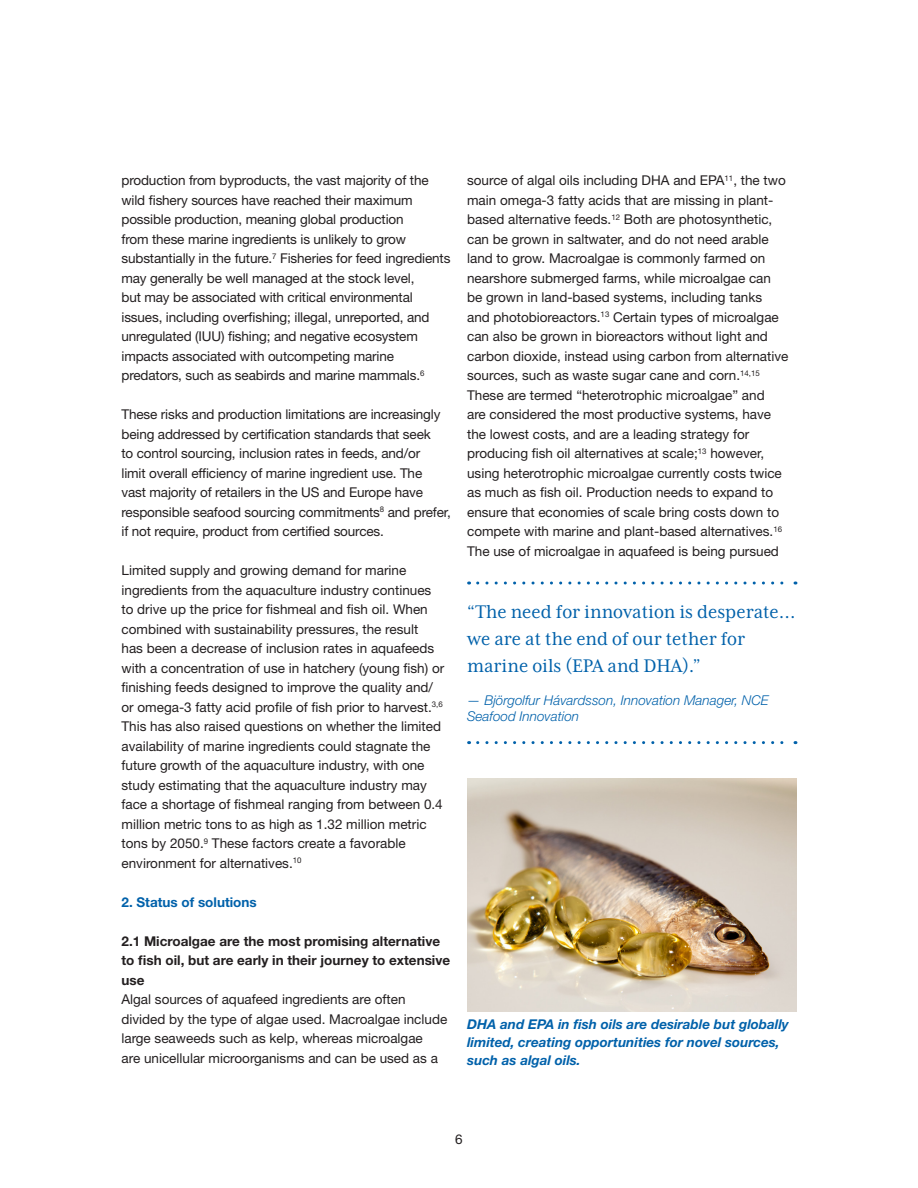
<style>
.page{position:relative;width:918px;height:1188px;background:#fff}
.page>*{position:absolute;margin:0;border:0;box-sizing:border-box;transform-origin:0 0}
.t1{font:21px/27px "Mrs Eaves XL Serif Nar OT";color:#0161aa}
.paragraph{font:13.5px/19.5px "Helvetica Neue LT Std";color:#231f20}
.Heading_1{font:italic 700 13.5px/18px "Helvetica Neue LT Std";color:#0161aa}
.Heading_3{font:700 13.5px/19.5px "Helvetica Neue LT Std";color:#231f20}
.t2{font:italic 300 13.5px/16.2px "Helvetica Neue LT Std";color:#0161aa}
.Heading_1-2{font:700 13.5px "Helvetica Neue LT Std";color:#0161aa}
</style>
<div class="page">
<svg style="left:478px;top:582px;width:318px;height:3px"></svg>
<svg style="left:478px;top:741px;width:318px;height:3px"></svg>
<img style="left:467px;top:778px;width:329px;height:234px">
<p class="paragraph" style="left:122px;top:170px;width:331px">production from byproducts, the vast majority of the wild fishery sources have reached their maximum possible production, meaning global production<br>from these marine ingredients is unlikely to grow substantially in the future.<sup>7</sup> Fisheries for feed ingredients may generally be well managed at the stock level,<br>but may be associated with critical environmental issues, including overfishing; illegal, unreported, and unregulated (IUU) fishing; and negative ecosystem impacts associated with outcompeting marine predators, such as seabirds and marine mammals.<sup>6</sup></p>
<p class="paragraph" style="left:122px;top:404px;width:331px">These risks and production limitations are increasingly being addressed by certification standards that seek<br>to control sourcing, inclusion rates in feeds, and/or<br>limit overall efficiency of marine ingredient use. The<br>vast majority of retailers in the US and Europe have responsible seafood sourcing commitments<sup>8</sup> and prefer, if not require, product from certified sources.</p>
<p class="paragraph" style="left:122px;top:560px;width:324px">Limited supply and growing demand for marine ingredients from the aquaculture industry continues to drive up the price for fishmeal and fish oil. When combined with sustainability pressures, the result<br>has been a decrease of inclusion rates in aquafeeds with a concentration of use in hatchery (young fish) or finishing feeds designed to improve the quality and/ or omega-3 fatty acid profile of fish prior to harvest.<sup>3,6<br></sup>This has also raised questions on whether the limited availability of marine ingredients could stagnate the future growth of the aquaculture industry, with one study estimating that the aquaculture industry may face a shortage of fishmeal ranging from between 0.4 million metric tons to as high as 1.32 million metric tons by 2050.<sup>9</sup> These factors create a favorable environment for alternatives.<sup>10</sup></p>
<p class="Heading_1-2" style="left:122px;top:893px;width:137px">2. Status of solutions</p>
<p class="Heading_3" style="left:122px;top:931px;width:330px">2.1 Microalgae are the most promising alternative to fish oil, but are early in their journey to extensive use</p>
<p class="paragraph" style="left:122px;top:989px;width:327px">Algal sources of aquafeed ingredients are often divided by the type of algae used. Macroalgae include large seaweeds such as kelp, whereas microalgae<br>are unicellular microorganisms and can be used as a</p>
<p class="paragraph" style="left:467px;top:170px;width:323px">source of algal oils including DHA and EPA<sup>11</sup>, the two main omega-3 fatty acids that are missing in plant&shy;based alternative feeds.<sup>12</sup> Both are photosynthetic, can be grown in saltwater, and do not need arable land to grow. Macroalgae is commonly farmed on nearshore submerged farms, while microalgae can be grown in land-based systems, including tanks<br>and photobioreactors.<sup>13</sup> Certain types of microalgae can also be grown in bioreactors without light and carbon dioxide, instead using carbon from alternative sources, such as waste sugar cane and corn.<sup>14,15<br></sup>These are termed “heterotrophic microalgae” and<br>are considered the most productive systems, have the lowest costs, and are a leading strategy for producing fish oil alternatives at scale;<sup>13</sup> however, using heterotrophic microalgae currently costs twice as much as fish oil. Production needs to expand to ensure that economies of scale bring costs down to compete with marine and plant-based alternatives.<sup>16</sup></p>
<p class="paragraph" style="left:467px;top:541px;width:313px">The use of microalgae in aquafeed is being pursued</p>
<p class="t1" style="left:467px;top:599px;width:330px">“The need for innovation is desperate… we are at the end of our tether for marine oils (EPA and DHA).”</p>
<p class="t2" style="left:467px;top:692px;width:303px">— Björgolfur Hávardsson, Innovation Manager, NCE<br>Seafood Innovation</p>
<p class="Heading_1" style="left:467px;top:1015px;width:323px">DHA and EPA in fish oils are desirable but globally limited, creating opportunities for novel sources, such as algal oils.</p>
<p class="paragraph" style="left:455px;top:1129px;width:9px">6</p>
</div>
